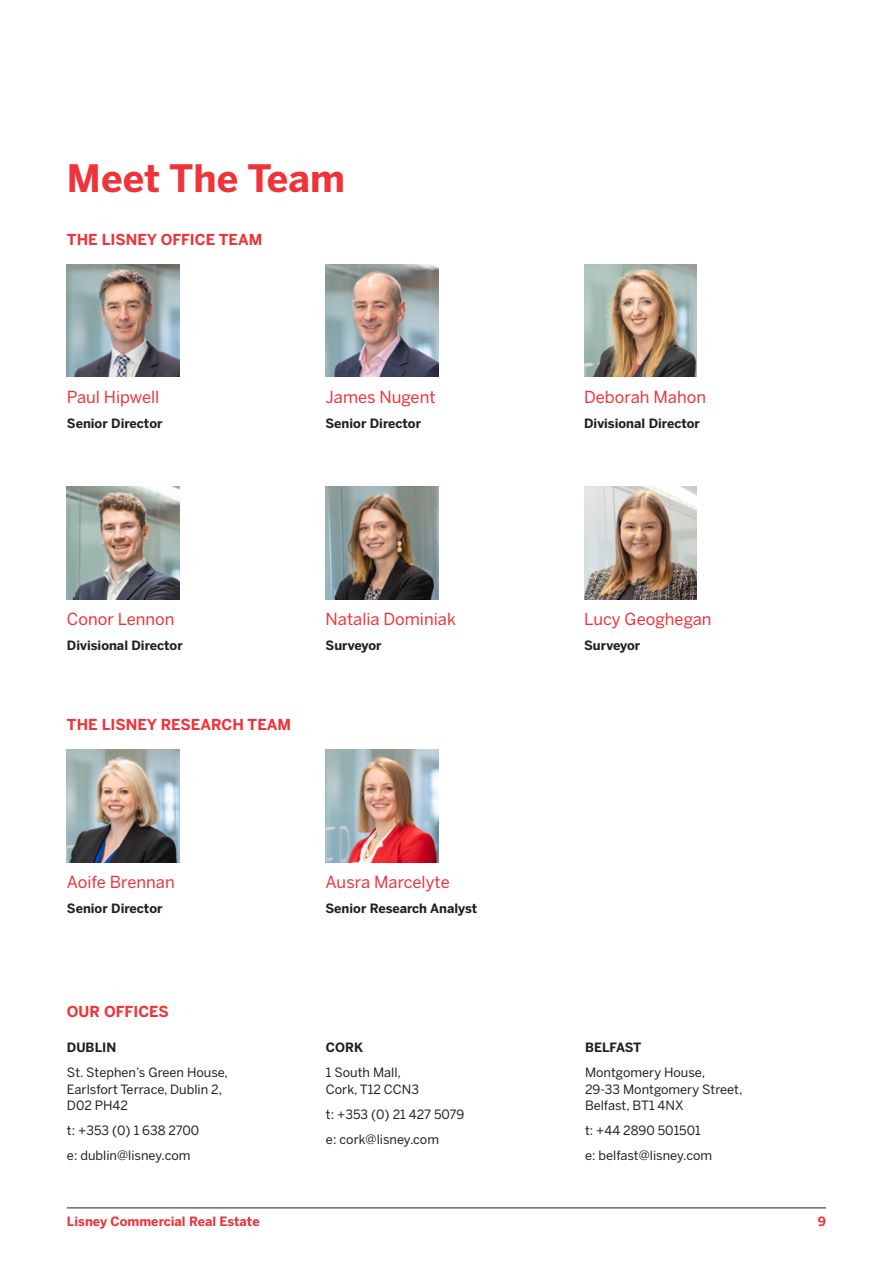
<style>
.page{position:relative;width:893px;height:1263px;background:#fff}
.page>*{position:absolute;margin:0;border:0;box-sizing:border-box;transform-origin:0 0}
.Lisney_Page_Heading{font:700 37.5px "Benton Sans";color:#ee3339}
.Lisney_Body{font:16.5px "Benton Sans";color:#ee3339}
.Lisney_Name{font:16.5px "Benton Sans";color:#ee3339}
.Lisney_Body_Heading{font:700 15px "Benton Sans";color:#ee3339}
.Lisney_Body-2{font:12.75px/16.5px "Benton Sans";color:#231f20}
.Lisney_Body-3{font:700 12.75px "Benton Sans";color:#231f20}
.t1{font:700 12.75px "Benton Sans";color:#ee3339}
.Lisney_Office_Location{font:700 12.75px "Benton Sans";color:#231f20}
</style>
<div class="page">
<hr style="left:67px;top:1207px;width:759px;height:1px;background:#231f20">
<img style="left:67px;top:264px;width:113px;height:113px">
<img style="left:67px;top:487px;width:113px;height:112px">
<img style="left:67px;top:749px;width:113px;height:113px">
<img style="left:326px;top:264px;width:112px;height:113px">
<img style="left:326px;top:487px;width:112px;height:112px">
<img style="left:584px;top:487px;width:113px;height:112px">
<img style="left:326px;top:749px;width:112px;height:113px">
<img style="left:584px;top:264px;width:113px;height:113px">
<p class="Lisney_Page_Heading" style="left:67px;top:155px;width:279px">Meet The Team</p>
<p class="Lisney_Body_Heading" style="left:67px;top:230px;width:197px">THE LISNEY OFFICE TEAM</p>
<p class="Lisney_Body" style="left:67px;top:387px;width:94px">Paul Hipwell</p>
<p class="Lisney_Body-3" style="left:67px;top:415px;width:97px">Senior Director</p>
<p class="Lisney_Body" style="left:326px;top:387px;width:112px">James Nugent</p>
<p class="Lisney_Body-3" style="left:326px;top:415px;width:97px">Senior Director</p>
<p class="Lisney_Body" style="left:67px;top:609px;width:109px">Conor Lennon</p>
<p class="Lisney_Body-3" style="left:67px;top:638px;width:117px">Divisional Director</p>
<p class="Lisney_Body_Heading" style="left:67px;top:715px;width:226px">THE LISNEY RESEARCH TEAM</p>
<p class="Lisney_Body" style="left:326px;top:609px;width:132px">Natalia Dominiak</p>
<p class="Lisney_Body-3" style="left:326px;top:638px;width:57px">Surveyor</p>
<p class="Lisney_Body" style="left:67px;top:872px;width:109px">Aoife Brennan</p>
<p class="Lisney_Body-3" style="left:67px;top:900px;width:97px">Senior Director</p>
<p class="Lisney_Body_Heading" style="left:67px;top:1002px;width:103px">OUR OFFICES</p>
<p class="Lisney_Office_Location" style="left:67px;top:1039px;width:51px">DUBLIN</p>
<p class="Lisney_Body-2" style="left:67px;top:1064px;width:163px">St. Stephen’s Green House,<br>Earlsfort Terrace, Dublin 2,<br>D02 PH42</p>
<p class="Lisney_Body-2" style="left:67px;top:1122px;width:134px">t: +353 (0) 1 638 2700</p>
<p class="Lisney_Body-2" style="left:67px;top:1147px;width:125px">e: dublin@lisney.com</p>
<p class="Lisney_Name" style="left:326px;top:872px;width:126px">Ausra Marcelyte</p>
<p class="Lisney_Body-3" style="left:326px;top:900px;width:153px">Senior Research Analyst</p>
<p class="Lisney_Office_Location" style="left:326px;top:1039px;width:39px">CORK</p>
<p class="Lisney_Body-2" style="left:326px;top:1064px;width:95px">1 South Mall,<br>Cork, T12 CCN3</p>
<p class="Lisney_Body-2" style="left:326px;top:1106px;width:140px">t: +353 (0) 21 427 5079</p>
<p class="Lisney_Body-2" style="left:326px;top:1131px;width:115px">e: cork@lisney.com</p>
<p class="Lisney_Body" style="left:584px;top:387px;width:123px">Deborah Mahon</p>
<p class="Lisney_Body-3" style="left:584px;top:415px;width:117px">Divisional Director</p>
<p class="Lisney_Body" style="left:584px;top:609px;width:129px">Lucy Geoghegan</p>
<p class="Lisney_Body-3" style="left:584px;top:638px;width:57px">Surveyor</p>
<p class="Lisney_Office_Location" style="left:585px;top:1039px;width:58px">BELFAST</p>
<p class="Lisney_Body-2" style="left:585px;top:1064px;width:159px">Montgomery House,<br>29-33 Montgomery Street,<br>Belfast, BT1 4NX</p>
<p class="Lisney_Body-2" style="left:585px;top:1122px;width:117px">t: +44 2890 501501</p>
<p class="Lisney_Body-2" style="left:585px;top:1147px;width:129px">e: belfast@lisney.com</p>
<p class="t1" style="left:67px;top:1213px;width:194px">Lisney Commercial Real Estate</p>
<p class="t1" style="left:818px;top:1213px;width:10px">9</p>
</div>
